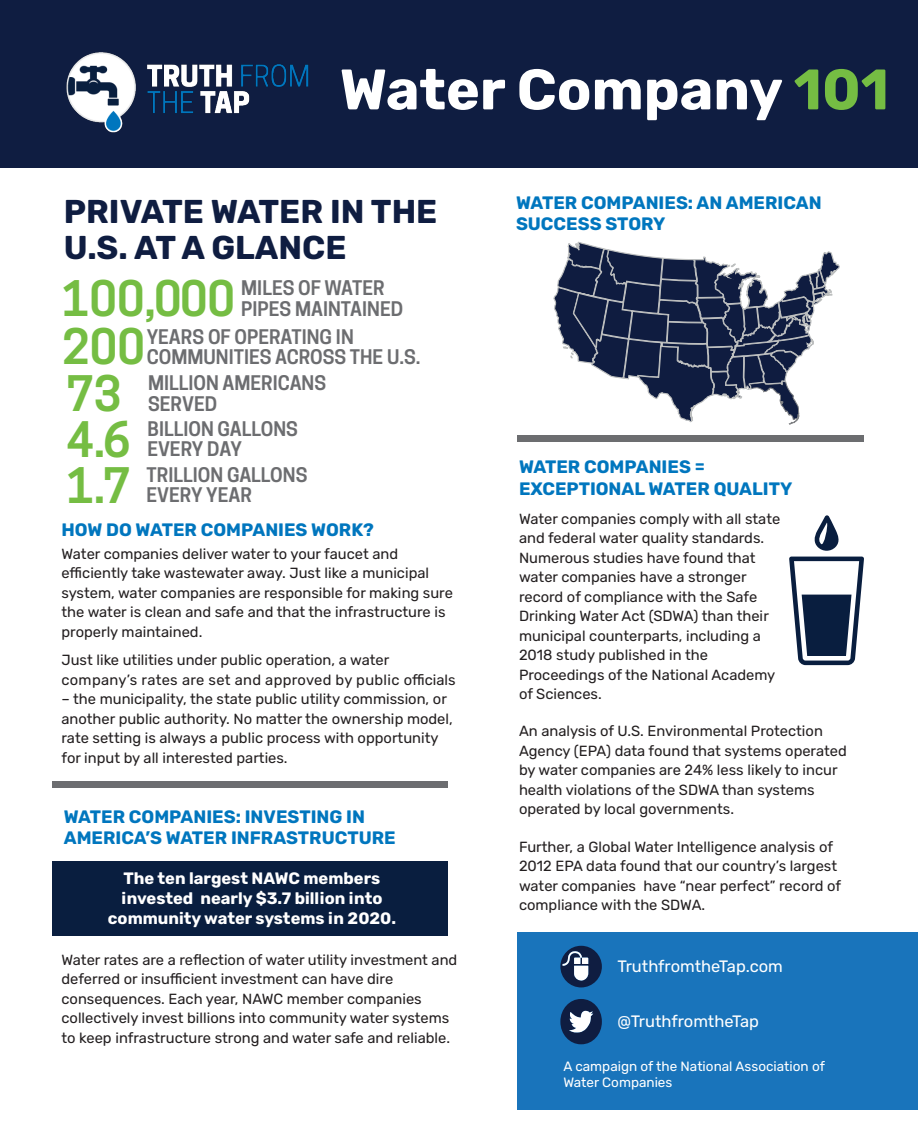
<style>
.page{position:relative;width:918px;height:1125px;background:#fff}
.page>*{position:absolute;margin:0;border:0;box-sizing:border-box;transform-origin:0 0}
.t1{font:700 57px "Rubik";color:#fff}
.t2{font:600 45.9px "Cooper Hewitt";color:#75bd43}
.t3{font:700 33px "Rubik";color:#0f1d41}
.t4{font:600 18.9px "Cooper Hewitt";color:#6c6d70}
.t5{font:700 18px "Rubik";color:#0076be}
.t6{font:700 16.5px "Rubik";color:#fff}
.t7{font:16.5px "Rubik";color:#fff}
.t8{font:14.7px/19.5px "Rubik";color:#231f20}
.t9{font:14.7px "Rubik";letter-spacing:.02em;color:#231f20}
.t10{font:13.5px "Rubik";color:#fff}
.s1{color:#75bd43}
</style>
<div class="page">
<div style="left:52px;top:782px;width:396px;height:6px;background:#6c6d70"></div>
<div style="left:52px;top:861px;width:396px;height:75px;background:#091e3f"></div>
<svg style="left:789px;top:557px;width:75px;height:108px"></svg>
<svg style="left:814px;top:515px;width:25px;height:36px"></svg>
<div style="left:517px;top:435px;width:347px;height:7px;background:#6c6d70"></div>
<div style="left:517px;top:933px;width:401px;height:177px;background:#1974bb"></div>
<svg style="left:560px;top:946px;width:42px;height:42px"></svg>
<svg style="left:560px;top:999px;width:42px;height:45px"></svg>
<div style="left:0;top:0;width:918px;height:167px;background:#0f1d41"></div>
<img style="left:66px;top:52px;width:243px;height:81px">
<svg style="left:553px;top:241px;width:287px;height:184px"></svg>
<p class="t1" style="left:340px;top:58px;width:551px">Water Company <span class="s1">101</span></p>
<p class="t3" style="left:64px;top:193px;width:375px">PRIVATE WATER IN THE</p>
<p class="t3" style="left:64px;top:229px;width:284px">U.S. AT A GLANCE</p>
<p class="t2" style="left:62px;top:271px;width:175px">100,000</p>
<p class="t4" style="left:241px;top:277px;width:145px">MILES OF WATER</p>
<p class="t4" style="left:241px;top:297px;width:163px">PIPES MAINTAINED</p>
<p class="t2" style="left:62px;top:320px;width:84px">200</p>
<p class="t4" style="left:147px;top:326px;width:209px">YEARS OF OPERATING IN</p>
<p class="t4" style="left:147px;top:346px;width:275px">COMMUNITIES ACROSS THE U.S.</p>
<p class="t2" style="left:66px;top:366px;width:57px">73</p>
<p class="t4" style="left:148px;top:372px;width:180px">MILLION AMERICANS</p>
<p class="t4" style="left:148px;top:392px;width:71px">SERVED</p>
<p class="t2" style="left:66px;top:412px;width:66px">4.6</p>
<p class="t4" style="left:147px;top:417px;width:152px">BILLION GALLONS</p>
<p class="t4" style="left:147px;top:438px;width:96px">EVERY DAY</p>
<p class="t2" style="left:66px;top:459px;width:66px">1.7</p>
<p class="t4" style="left:147px;top:464px;width:162px">TRILLION GALLONS</p>
<p class="t4" style="left:147px;top:484px;width:107px">EVERY YEAR</p>
<p class="t5" style="left:62px;top:520px;width:314px">HOW DO WATER COMPANIES WORK?</p>
<p class="t8" style="left:62px;top:544px;width:338px">Water companies deliver water to your faucet and</p>
<p class="t8" style="left:62px;top:564px;width:393px">efficiently take wastewater away. Just like a municipal system, water companies are responsible for making sure the water is clean and safe and that the infrastructure is properly maintained.</p>
<p class="t8" style="left:62px;top:651px;width:329px">Just like utilities under public operation, a water</p>
<p class="t9" style="left:62px;top:672px;width:396px">company’s rates are set and approved by public officials</p>
<p class="t8" style="left:62px;top:690px;width:393px">– the municipality, the state public utility commission, or another public authority. No matter the ownership model, rate setting is always a public process with opportunity for input by all interested parties.</p>
<p class="t5" style="left:64px;top:806px;width:303px">WATER COMPANIES: INVESTING IN</p>
<p class="t5" style="left:64px;top:828px;width:333px">AMERICA’S WATER INFRASTRUCTURE</p>
<p class="t6" style="left:124px;top:869px;width:258px">The ten largest NAWC members</p>
<p class="t6" style="left:122px;top:889px;width:262px">invested nearly $3.7 billion into</p>
<p class="t6" style="left:108px;top:909px;width:290px">community water systems in 2020.</p>
<p class="t8" style="left:62px;top:950px;width:397px">Water rates are a reflection of water utility investment and</p>
<p class="t8" style="left:62px;top:970px;width:333px">deferred or insufficient investment can have dire</p>
<p class="t8" style="left:62px;top:989px;width:390px">consequences. Each year, NAWC member companies collectively invest billions into community water systems to keep infrastructure strong and water safe and reliable.</p>
<p class="t5" style="left:516px;top:193px;width:307px">WATER COMPANIES: AN AMERICAN</p>
<p class="t5" style="left:516px;top:214px;width:151px">SUCCESS STORY</p>
<p class="t5" style="left:519px;top:457px;width:187px">WATER COMPANIES =</p>
<p class="t5" style="left:519px;top:479px;width:275px">EXCEPTIONAL WATER QUALITY</p>
<p class="t8" style="left:519px;top:509px;width:263px">Water companies comply with all state and federal water quality standards.<br>Numerous studies have found that</p>
<p class="t8" style="left:519px;top:568px;width:251px">water companies have a stronger record of compliance with the Safe Drinking Water Act (SDWA) than their municipal counterparts, including a 2018 study published in the</p>
<p class="t8" style="left:519px;top:665px;width:258px">Proceedings of the National Academy of Sciences.</p>
<p class="t8" style="left:519px;top:722px;width:329px">An analysis of U.S. Environmental Protection Agency (EPA) data found that systems operated by water companies are 24% less likely to incur health violations of the SDWA than systems</p>
<p class="t8" style="left:519px;top:800px;width:217px">operated by local governments.</p>
<p class="t8" style="left:519px;top:837px;width:324px">Further, a Global Water Intelligence analysis of 2012 EPA data found that our country’s largest water companies have “near perfect” record of compliance with the SDWA.</p>
<p class="t7" style="left:617px;top:957px;width:167px">TruthfromtheTap.com</p>
<p class="t7" style="left:617px;top:1012px;width:143px">@TruthfromtheTap</p>
<p class="t10" style="left:563px;top:1059px;width:263px">A campaign of the National Association of</p>
<p class="t10" style="left:563px;top:1075px;width:111px">Water Companies</p>
</div>
